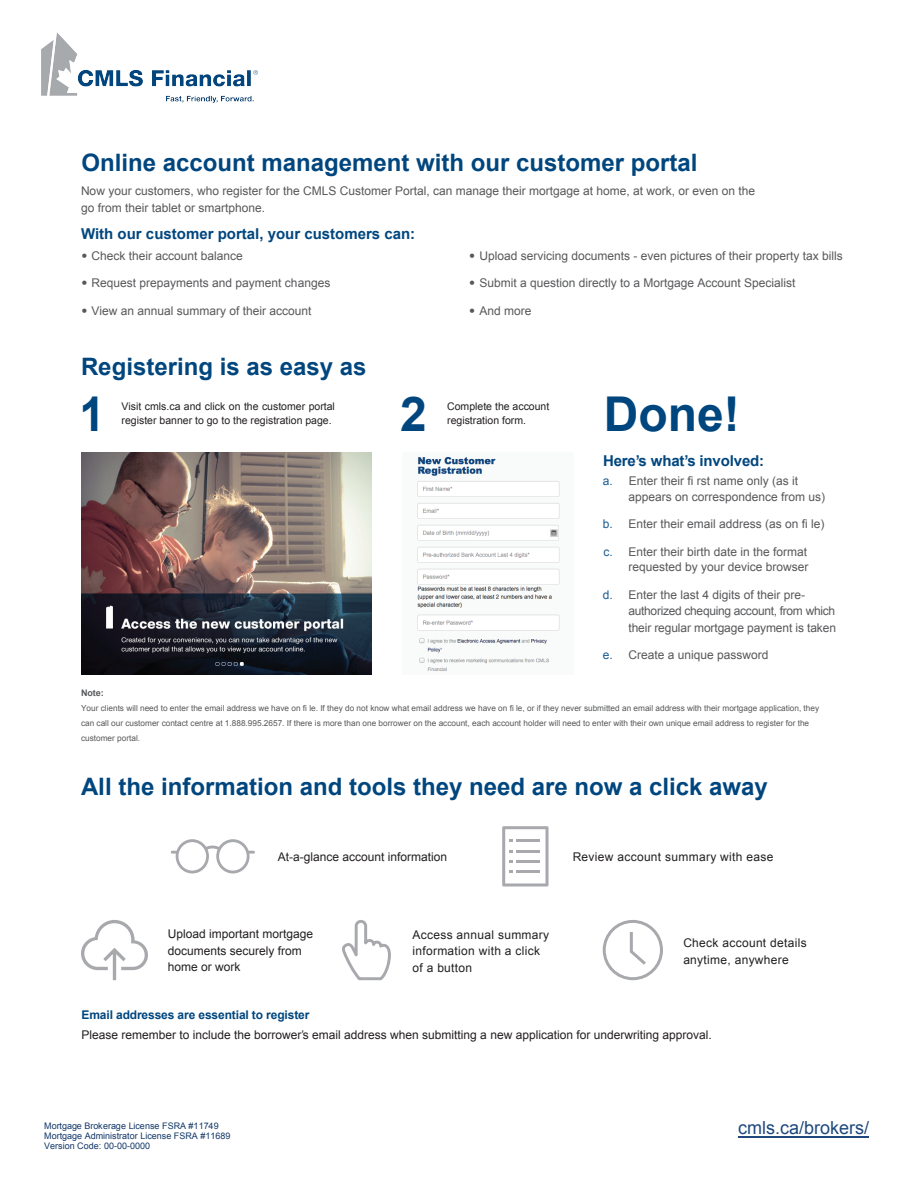
<style>
.page{position:relative;width:918px;height:1188px;background:#fff}
.page>*{position:absolute;margin:0;border:0;box-sizing:border-box;transform-origin:0 0}
.t1{font:700 48px "Arial";color:#00467e}
.t2{font:700 48px "Arial";color:#00467e;scale:.95 1}
.t3{font:700 24px "Arial";color:#00467e}
.t4{font:18px "Arial";color:#1f497d}
.t5{font:700 15px "Arial";color:#00467e}
.t6{font:12px/15.6px "Arial";color:#57585a}
.t7{font:12px/16.5px "Arial";color:#231f20}
.t8{font:12px/16.5px "Arial";letter-spacing:.025em;color:#231f20}
.t9{font:700 12px "Arial";letter-spacing:-.01em;color:#00467e}
.t10{font:10.5px/13.5px "Arial";color:#231f20}
.t11{font:9px/10.4px "Arial";color:#123767}
.t12{font:700 9px "Arial";color:#57585a}
.t13{font:8.25px/14.7px "Arial";color:#57585a}
.s1{font-family:"Helvetica Neue LT Std";font-weight:300}
.s2{color:#1a5d93}
.s3{font-style:inherit}
</style>
<div class="page">
<svg style="left:417px;top:456px;width:143px;height:215px"></svg>
<img style="left:81px;top:452px;width:291px;height:222px">
<svg style="left:603px;top:920px;width:60px;height:60px"></svg>
<svg style="left:81px;top:920px;width:67px;height:60px"></svg>
<svg style="left:342px;top:920px;width:49px;height:60px"></svg>
<svg style="left:502px;top:826px;width:47px;height:60px"></svg>
<svg style="left:171px;top:839px;width:84px;height:34px"></svg>
<img style="left:41px;top:32px;width:216px;height:71px">
<hr style="left:739px;top:1136px;width:130px;height:1px;background:#1f497d">
<h2 class="t3" style="left:81px;top:147px;width:618px">Online account management with our customer portal</h2>
<p class="t6" style="left:81px;top:182px;width:676px;line-height:17.2px">Now your customers, who register for the CMLS Customer Portal, can manage their mortgage at home, at work, or even on the go from their tablet or smartphone.</p>
<p class="t5" style="left:81px;top:224px;width:336px">With our customer portal, your customers can:</p>
<p class="t6" style="left:81px;top:248px;width:163px"><span class="s1">•</span> Check their account balance</p>
<p class="t6" style="left:81px;top:275px;width:250px"><span class="s1">•</span> Request prepayments and payment changes</p>
<p class="t6" style="left:81px;top:303px;width:232px"><span class="s1">•</span> View an annual summary of their account</p>
<p class="t6" style="left:469px;top:248px;width:375px"><span class="s1">•</span> Upload servicing documents - even pictures of their property tax bills</p>
<p class="t6" style="left:469px;top:275px;width:328px"><span class="s1">•</span> Submit a question directly to a Mortgage Account Specialist</p>
<p class="t6" style="left:469px;top:303px;width:64px"><span class="s1">•</span> And more</p>
<h2 class="t3" style="left:81px;top:351px;width:287px">Registering is as easy as</h2>
<h1 class="t2" style="left:80px;top:382px;width:28px">1</h1>
<p class="t10" style="left:447px;top:400px;width:104px">Complete the account registration form.</p>
<h1 class="t1" style="left:400px;top:383px;width:28px">2</h1>
<h1 class="t1" style="left:604px;top:383px;width:137px">Done!</h1>
<p class="t5" style="left:603px;top:451px;width:163px">Here’s what’s involved:</p>
<p class="t6" style="left:628px;top:474px;width:198px;text-indent:-26px"><span class="s2">a.</span> Enter their fi rst name only (as it appears on correspondence from us)</p>
<p class="t6" style="left:603px;top:516px;width:223px"><span class="s2">b.</span> Enter their email address (as on fi le)</p>
<p class="t6" style="left:603px;top:544px;width:207px;text-align:right"><span class="s2">c.</span> Enter their birth date in the format requested by your device browser</p>
<p class="t6" style="left:628px;top:586px;width:209px;line-height:16.5px;text-indent:-26px"><span class="s2">d.</span> Enter the last 4 digits of their pre&shy;authorized chequing account, from which their regular mortgage payment is taken</p>
<p class="t6" style="left:603px;top:647px;width:167px"><span class="s2">e.</span> Create a unique password</p>
<p class="t10" style="left:122px;top:400px;width:215px">Visit cmls.ca and click on the customer portal register banner to go to the registration page.</p>
<p class="t12" style="left:81px;top:687px;width:24px">Note:</p>
<p class="t13" style="left:81px;top:701px;width:740px">Your clients will need to enter the email address we have on fi le. If they do not know what email address we have on fi le, or if they never submitted an email address with their mortgage application, they can call our customer contact centre at 1.888.995.2657. If there is more than one borrower on the account, each account holder will need to enter with their own unique email address to register for the customer portal.</p>
<h2 class="t3" style="left:81px;top:771px;width:688px">All the information and tools they need are now a click away</h2>
<p class="t7" style="left:278px;top:848px;width:171px">At-a-glance account information</p>
<p class="t8" style="left:573px;top:848px;width:202px">Review account summary with ease</p>
<p class="t7" style="left:168px;top:926px;width:147px">Upload important mortgage documents securely from home or work</p>
<p class="t8" style="left:413px;top:926px;width:138px">Access annual summary information with a click of a button</p>
<p class="t8" style="left:683px;top:935px;width:125px">Check account details anytime, anywhere</p>
<p class="t9" style="left:81px;top:1007px;width:229px">Email addresses are essential to register</p>
<p class="t7" style="left:81px;top:1026px;width:632px">Please remember to include the borrower’s email address when submitting a new application for underwriting approval.</p>
<p class="t11" style="left:44px;top:1121px;width:188px">Mortgage Brokerage License FSRA #11749<br>Mortgage Administrator License FSRA #11689<br>Version Code: 0<span class="s3">0</span>-00-0000</p>
<h3 class="t4" style="left:738px;top:1116px;width:133px">cmls.ca/brokers/</h3>
</div>
